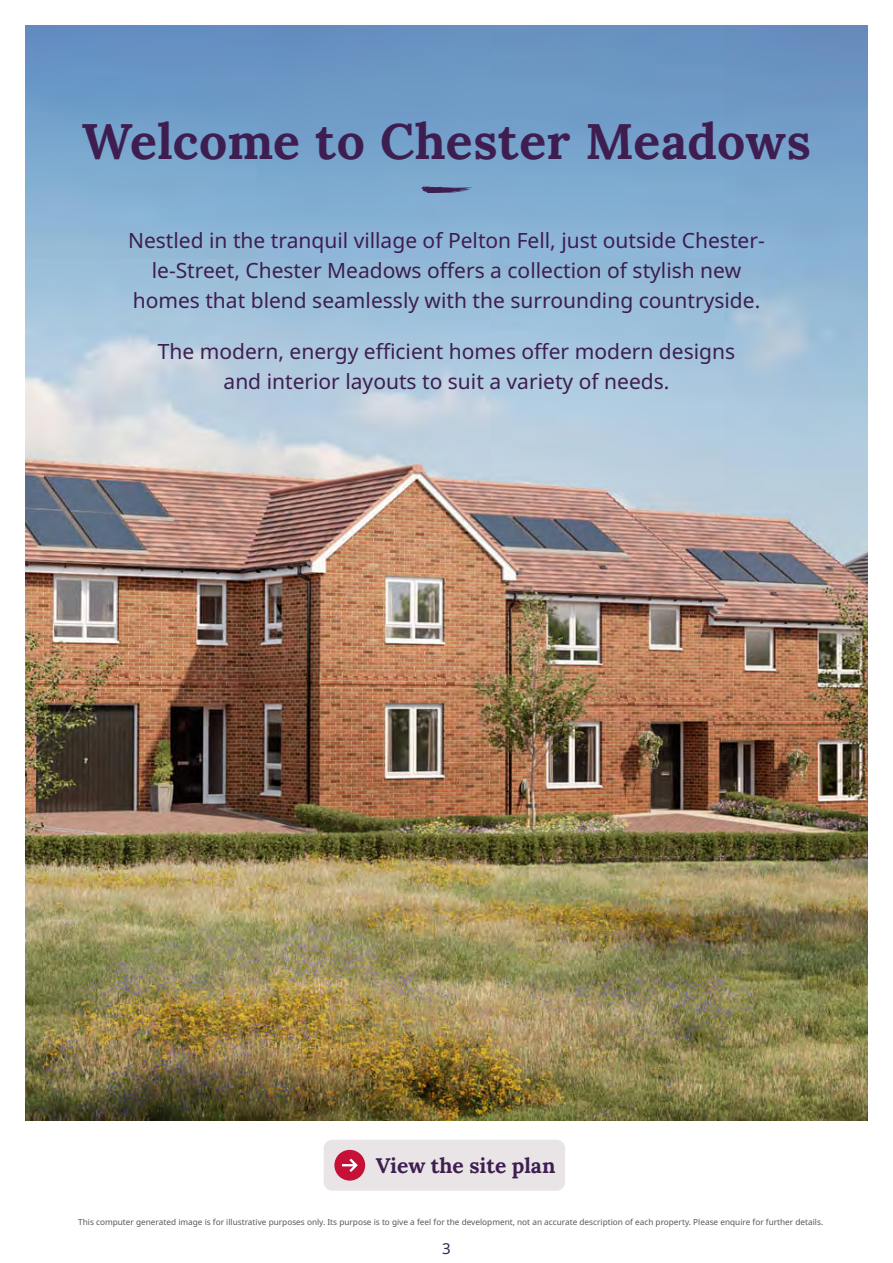
<style>
.page{position:relative;width:893px;height:1263px;background:#fff}
.page>*{position:absolute;margin:0;border:0;box-sizing:border-box;transform-origin:0 0}
.t1{font:700 49.8px "Lora";letter-spacing:.005em;color:#3e1e50}
.t2{font:21px/30px "Noto Sans";color:#3e1e50;text-align:center}
.t3{font:700 21px "Lora";color:#3e1e50}
.t4{font:15px "Noto Sans";color:#3e1e50}
.t5{font:8.25px "Noto Sans";color:#575756}
</style>
<div class="page">
<img style="left:26px;top:26px;width:841px;height:1095px">
<svg style="left:421px;top:187px;width:51px;height:6px"></svg>
<div style="left:324px;top:1140px;width:241px;height:51px;background:#e9e4e6;border-radius:9px"></div>
<div style="left:334px;top:1150px;width:31px;height:30px;background:#c61037;border-radius:50%"></div>
<svg style="left:342px;top:1158px;width:16px;height:14px"></svg>
<h1 class="t1" style="left:82px;top:104px;width:731px">Welcome to Chester Meadows</h1>
<p class="t2" style="left:128px;top:226px;width:638px">Nestled in the tranquil village of Pelton Fell, just outside Chester&shy;le-Street, Chester Meadows offers a collection of stylish new homes that blend seamlessly with the surrounding countryside.</p>
<p class="t2" style="left:158px;top:337px;width:579px">The modern, energy efficient homes offer modern designs and interior layouts to suit a variety of needs.</p>
<p class="t3" style="left:376px;top:1150px;width:181px">View the site plan</p>
<p class="t5" style="left:78px;top:1216px;width:746px">This computer generated image is for illustrative purposes only. Its purpose is to give a feel for the development, not an accurate description of each property. Please enquire for further details.</p>
<p class="t4" style="left:442px;top:1237px;width:10px">3</p>
</div>
